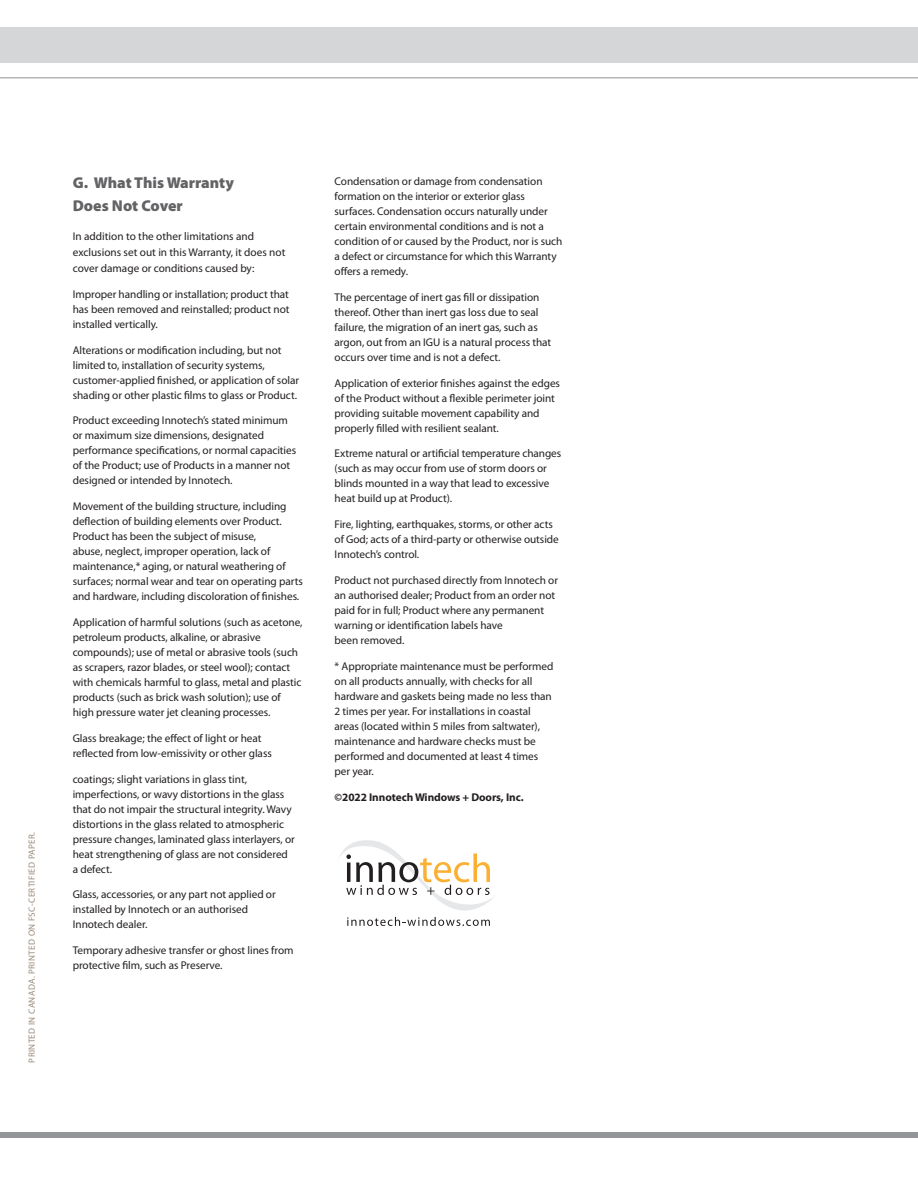
<style>
.page{position:relative;width:918px;height:1188px;background:#fff}
.page>*{position:absolute;margin:0;border:0;box-sizing:border-box;transform-origin:0 0}
.Heading{font:900 15.75px/22.8px "Myriad Pro";color:#636366}
.Body1{font:11.25px/15px "Myriad Pro";letter-spacing:-.005em;color:#231f20}
.Body1-2{font:700 11.25px "Myriad Pro";letter-spacing:-.005em;color:#231f20}
.mini_text{font:9px "Myriad Pro";letter-spacing:.04em;color:#998b7d}
</style>
<div class="page">
<div style="left:0;top:28px;width:918px;height:35px;background:#d5d6d8"></div>
<div style="left:0;top:1132px;width:918px;height:6px;background:#939598"></div>
<hr style="left:0;top:77px;width:918px;height:1px;background:#939598">
<svg style="left:339px;top:840px;width:156px;height:86px"></svg>
<p class="mini_text" style="left:27px;top:1063px;width:232px;rotate:-90deg">PRINTED IN CANADA. PRINTED ON FSC-CERTIFIED PAPER.</p>
<p class="Heading" style="left:73px;top:172px;width:163px">G. What This Warranty<br>Does Not Cover</p>
<p class="Body1" style="left:73px;top:229px;width:214px;line-height:15.8px">In addition to the other limitations and exclusions set out in this Warranty, it does not cover damage or conditions caused by:</p>
<p class="Body1" style="left:73px;top:287px;width:218px;text-align:justify">Improper handling or installation; product that has been removed and reinstalled; product not installed vertically.</p>
<p class="Body1" style="left:73px;top:343px;width:228px">Alterations or modification including, but not limited to, installation of security systems, customer-applied finished, or application of solar shading or other plastic films to glass or Product.</p>
<p class="Body1" style="left:73px;top:413px;width:225px">Product exceeding Innotech’s stated minimum or maximum size dimensions, designated performance specifications, or normal capacities of the Product; use of Products in a manner not designed or intended by Innotech.</p>
<p class="Body1" style="left:73px;top:499px;width:232px">Movement of the building structure, including deflection of building elements over Product.<br>Product has been the subject of misuse,<br>abuse, neglect, improper operation, lack of maintenance,* aging, or natural weathering of surfaces; normal wear and tear on operating parts and hardware, including discoloration of finishes.</p>
<p class="Body1" style="left:73px;top:615px;width:231px">Application of harmful solutions (such as acetone, petroleum products, alkaline, or abrasive compounds); use of metal or abrasive tools (such as scrapers, razor blades, or steel wool); contact with chemicals harmful to glass, metal and plastic products (such as brick wash solution); use of high pressure water jet cleaning processes.</p>
<p class="Body1" style="left:73px;top:731px;width:201px">Glass breakage; the effect of light or heat reflected from low-emissivity or other glass</p>
<p class="Body1" style="left:73px;top:772px;width:224px">coatings; slight variations in glass tint, imperfections, or wavy distortions in the glass that do not impair the structural integrity. Wavy distortions in the glass related to atmospheric pressure changes, laminated glass interlayers, or heat strengthening of glass are not considered a defect.</p>
<p class="Body1" style="left:73px;top:887px;width:205px">Glass, accessories, or any part not applied or installed by Innotech or an authorised<br>Innotech dealer.</p>
<p class="Body1" style="left:73px;top:943px;width:222px">Temporary adhesive transfer or ghost lines from protective film, such as Preserve.</p>
<p class="Body1" style="left:335px;top:174px;width:229px">Condensation or damage from condensation formation on the interior or exterior glass surfaces. Condensation occurs naturally under certain environmental conditions and is not a condition of or caused by the Product, nor is such a defect or circumstance for which this Warranty offers a remedy.</p>
<p class="Body1" style="left:335px;top:290px;width:218px">The percentage of inert gas fill or dissipation thereof. Other than inert gas loss due to seal failure, the migration of an inert gas, such as argon, out from an IGU is a natural process that occurs over time and is not a defect.</p>
<p class="Body1" style="left:335px;top:376px;width:227px">Application of exterior finishes against the edges of the Product without a flexible perimeter joint providing suitable movement capability and properly filled with resilient sealant.</p>
<p class="Body1" style="left:335px;top:446px;width:228px">Extreme natural or artificial temperature changes (such as may occur from use of storm doors or blinds mounted in a way that lead to excessive heat build up at Product).</p>
<p class="Body1" style="left:335px;top:517px;width:226px">Fire, lighting, earthquakes, storms, or other acts of God; acts of a third-party or otherwise outside<br>Innotech’s control.</p>
<p class="Body1" style="left:335px;top:573px;width:225px">Product not purchased directly from Innotech or an authorised dealer; Product from an order not paid for in full; Product where any permanent warning or identification labels have<br>been removed.</p>
<p class="Body1" style="left:335px;top:659px;width:220px">* Appropriate maintenance must be performed on all products annually, with checks for all hardware and gaskets being made no less than 2 times per year. For installations in coastal areas (located within 5 miles from saltwater), maintenance and hardware checks must be performed and documented at least 4 times per year.</p>
<p class="Body1-2" style="left:335px;top:791px;width:191px">©2022 Innotech Windows + Doors, Inc.</p>
</div>
